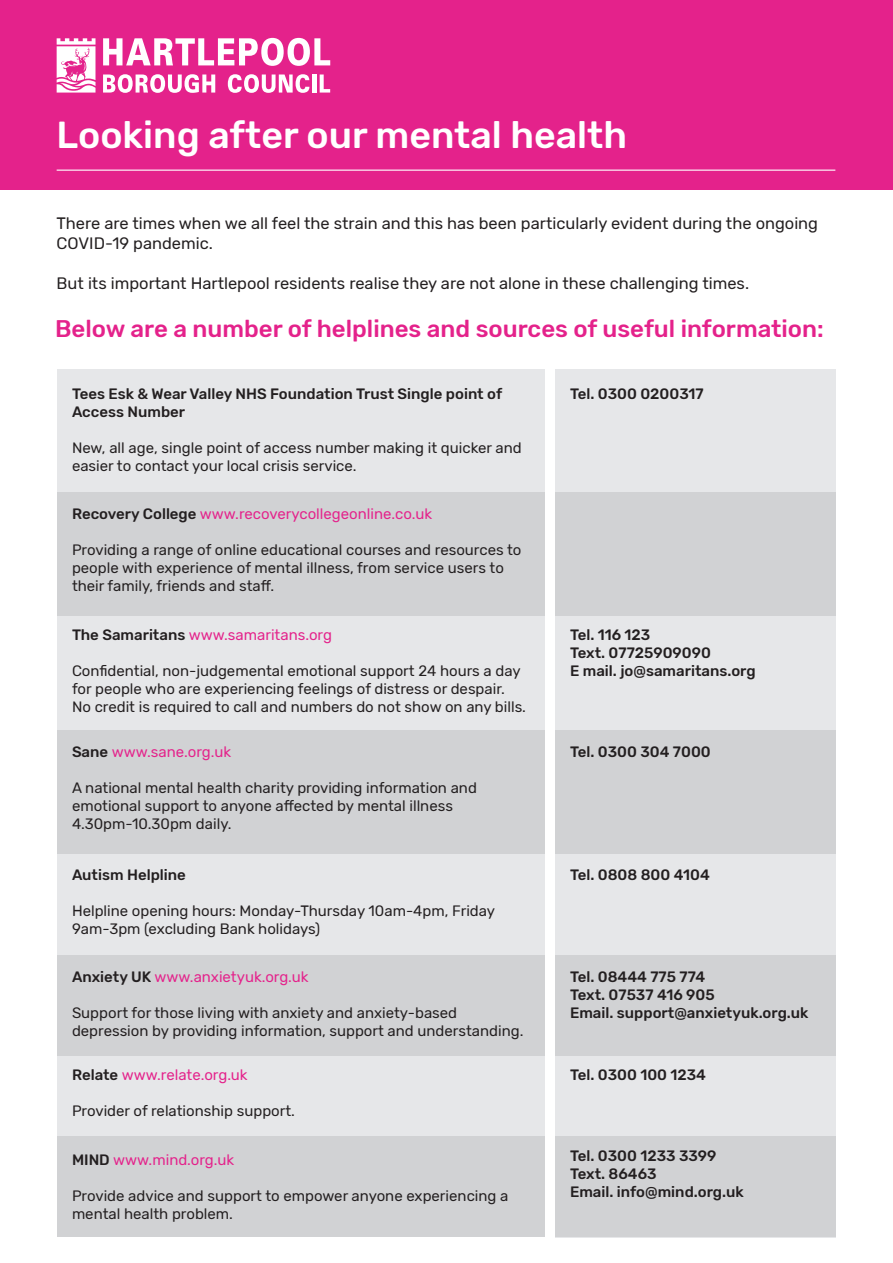
<style>
.page{position:relative;width:893px;height:1263px;background:#fff}
.page>*{position:absolute;margin:0;border:0;box-sizing:border-box;transform-origin:0 0}
.t1{font:500 37.5px "Rubik";color:#fff}
.t2{font:500 24px "Rubik";color:#e4228b}
.t3{font:16.5px/19.8px "Rubik";color:#231f20}
.t4{font:15px/18px "Rubik";color:#231f20}
.t5{font:500 15px/18px "Rubik";color:#231f20}
.t6{font:15px "Rubik";color:#e4228b}
.s1{font-weight:500;color:#231f20}
</style>
<div class="page">
<div style="left:0;top:0;width:893px;height:189px;background:#e4228b"></div>
<svg style="left:57px;top:38px;width:39px;height:55px"></svg>
<svg style="left:103px;top:38px;width:227px;height:28px"></svg>
<svg style="left:103px;top:74px;width:112px;height:19px"></svg>
<svg style="left:228px;top:74px;width:81px;height:19px"></svg>
<hr style="left:312px;top:75px;width:4px;height:18px;background:#fff">
<svg style="left:320px;top:74px;width:10px;height:19px"></svg>
<hr style="left:57px;top:170px;width:778px;height:1px;background:#fff">
<div style="left:57px;top:369px;width:487px;height:837px;background:#e6e7e9"></div>
<div style="left:555px;top:369px;width:280px;height:868px;background:#e6e7e9"></div>
<div style="left:57px;top:492px;width:487px;height:123px;background:#d1d2d4"></div>
<div style="left:555px;top:492px;width:280px;height:123px;background:#d1d2d4"></div>
<div style="left:555px;top:730px;width:280px;height:124px;background:#d1d2d4"></div>
<div style="left:57px;top:730px;width:487px;height:124px;background:#d1d2d4"></div>
<div style="left:57px;top:956px;width:487px;height:100px;background:#d1d2d4"></div>
<div style="left:555px;top:956px;width:280px;height:100px;background:#d1d2d4"></div>
<div style="left:57px;top:1136px;width:487px;height:101px;background:#d1d2d4"></div>
<div style="left:555px;top:1136px;width:280px;height:101px;background:#d1d2d4"></div>
<h1 class="t1" style="left:57px;top:114px;width:572px">Looking after our mental health</h1>
<p class="t3" style="left:57px;top:214px;width:763px">There are times when we all feel the strain and this has been particularly evident during the ongoing<br>COVID-19 pandemic.</p>
<p class="t3" style="left:57px;top:274px;width:694px">But its important Hartlepool residents realise they are not alone in these challenging times.</p>
<h2 class="t2" style="left:55px;top:315px;width:770px">Below are a number of helplines and sources of useful information:</h2>
<p class="t5" style="left:72px;top:385px;width:432px">Tees Esk &amp; Wear Valley NHS Foundation Trust Single point of<br>Access Number</p>
<p class="t4" style="left:72px;top:439px;width:451px">New, all age, single point of access number making it quicker and easier to contact your local crisis service.</p>
<p class="t6" style="left:72px;top:505px;width:362px"><span class="s1">Recovery College</span> www.recoverycollegeonline.co.uk</p>
<p class="t4" style="left:72px;top:541px;width:451px">Providing a range of online educational courses and resources to people with experience of mental illness, from service users to their family, friends and staff.</p>
<p class="t6" style="left:72px;top:627px;width:261px"><span class="s1">The Samaritans</span> www.samaritans.org</p>
<p class="t4" style="left:72px;top:662px;width:456px">Confidential, non-judgemental emotional support 24 hours a day for people who are experiencing feelings of distress or despair.<br>No credit is required to call and numbers do not show on any bills.</p>
<p class="t6" style="left:72px;top:744px;width:161px"><span class="s1">Sane</span> www.sane.org.uk</p>
<p class="t4" style="left:72px;top:779px;width:406px">A national mental health charity providing information and emotional support to anyone affected by mental illness<br>4.30pm-10.30pm daily.</p>
<p class="t5" style="left:72px;top:866px;width:115px">Autism Helpline</p>
<p class="t4" style="left:72px;top:902px;width:425px">Helpline opening hours: Monday-Thursday 10am-4pm, Friday<br>9am-3pm (excluding Bank holidays)</p>
<p class="t6" style="left:72px;top:969px;width:238px"><span class="s1">Anxiety UK</span> www.anxietyuk.org.uk</p>
<p class="t4" style="left:72px;top:1004px;width:453px">Support for those living with anxiety and anxiety-based depression by providing information, support and understanding.</p>
<p class="t6" style="left:72px;top:1066px;width:177px"><span class="s1">Relate</span> www.relate.org.uk</p>
<p class="t4" style="left:72px;top:1102px;width:225px">Provider of relationship support.</p>
<p class="t6" style="left:72px;top:1151px;width:164px"><span class="s1">MIND</span> www.mind.org.uk</p>
<p class="t4" style="left:72px;top:1187px;width:438px">Provide advice and support to empower anyone experiencing a mental health problem.</p>
<p class="t5" style="left:570px;top:385px;width:135px">Tel. 0300 0200317</p>
<p class="t5" style="left:570px;top:626px;width:187px">Tel. 116 123<br>Text. 07725909090<br>E mail. jo@samaritans.org</p>
<p class="t5" style="left:570px;top:743px;width:142px">Tel. 0300 304 7000</p>
<p class="t5" style="left:570px;top:866px;width:141px">Tel. 0808 800 4104</p>
<p class="t5" style="left:570px;top:968px;width:240px">Tel. 08444 775 774<br>Text. 07537 416 905<br>Email. support@anxietyuk.org.uk</p>
<p class="t5" style="left:570px;top:1066px;width:138px">Tel. 0300 100 1234</p>
<p class="t5" style="left:570px;top:1147px;width:175px">Tel. 0300 1233 3399<br>Text. 86463<br>Email. info@mind.org.uk</p>
</div>
